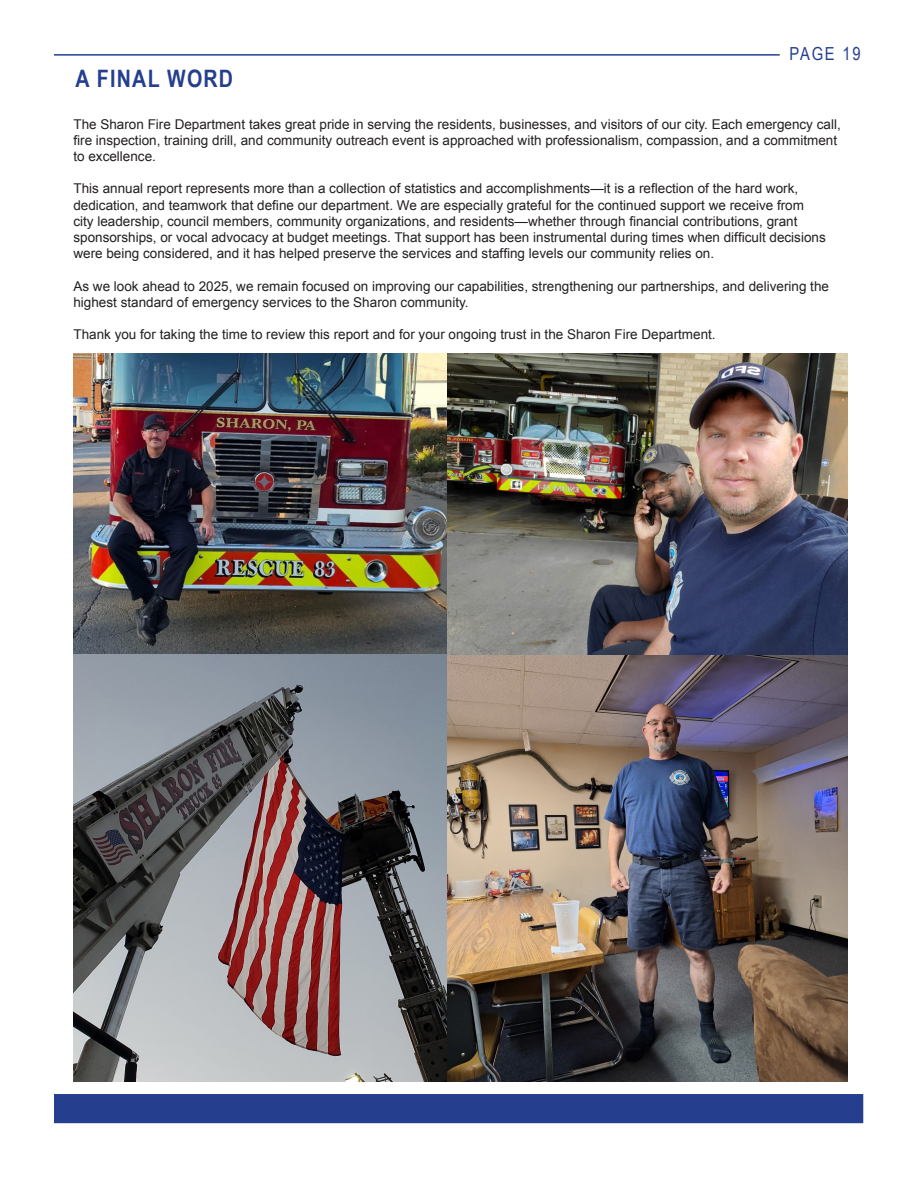
<style>
.page{position:relative;width:918px;height:1188px;background:#fff}
.page>*{position:absolute;margin:0;border:0;box-sizing:border-box;transform-origin:0 0}
.t1{font:700 24px "Arial Narrow";letter-spacing:.05em;color:#253f8e}
.t2{font:18px "Arial Narrow";letter-spacing:.1em;color:#253f8e}
.t3{font:13.5px/16.2px "Arial";color:#231f20}
</style>
<div class="page">
<div style="left:54px;top:1094px;width:809px;height:29px;background:#253f8e"></div>
<hr style="left:54px;top:54px;width:726px;height:2px;background:#253f8e">
<img style="left:73px;top:354px;width:775px;height:727px">
<p class="t1" style="left:76px;top:61px;width:159px">A FINAL WORD</p>
<p class="t2" style="left:789px;top:40px;width:73px">PAGE 19</p>
<p class="t3" style="left:73px;top:116px;width:769px">The Sharon Fire Department takes great pride in serving the residents, businesses, and visitors of our city. Each emergency call, fire inspection, training drill, and community outreach event is approached with professionalism, compassion, and a commitment to excellence.</p>
<p class="t3" style="left:73px;top:181px;width:754px">This annual report represents more than a collection of statistics and accomplishments—it is a reflection of the hard work, dedication, and teamwork that define our department. We are especially grateful for the continued support we receive from city leadership, council members, community organizations, and residents—whether through financial contributions, grant sponsorships, or vocal advocacy at budget meetings. That support has been instrumental during times when difficult decisions were being considered, and it has helped preserve the services and staffing levels our community relies on.</p>
<p class="t3" style="left:73px;top:278px;width:757px">As we look ahead to 2025, we remain focused on improving our capabilities, strengthening our partnerships, and delivering the highest standard of emergency services to the Sharon community.</p>
<p class="t3" style="left:73px;top:327px;width:644px">Thank you for taking the time to review this report and for your ongoing trust in the Sharon Fire Department.</p>
</div>
